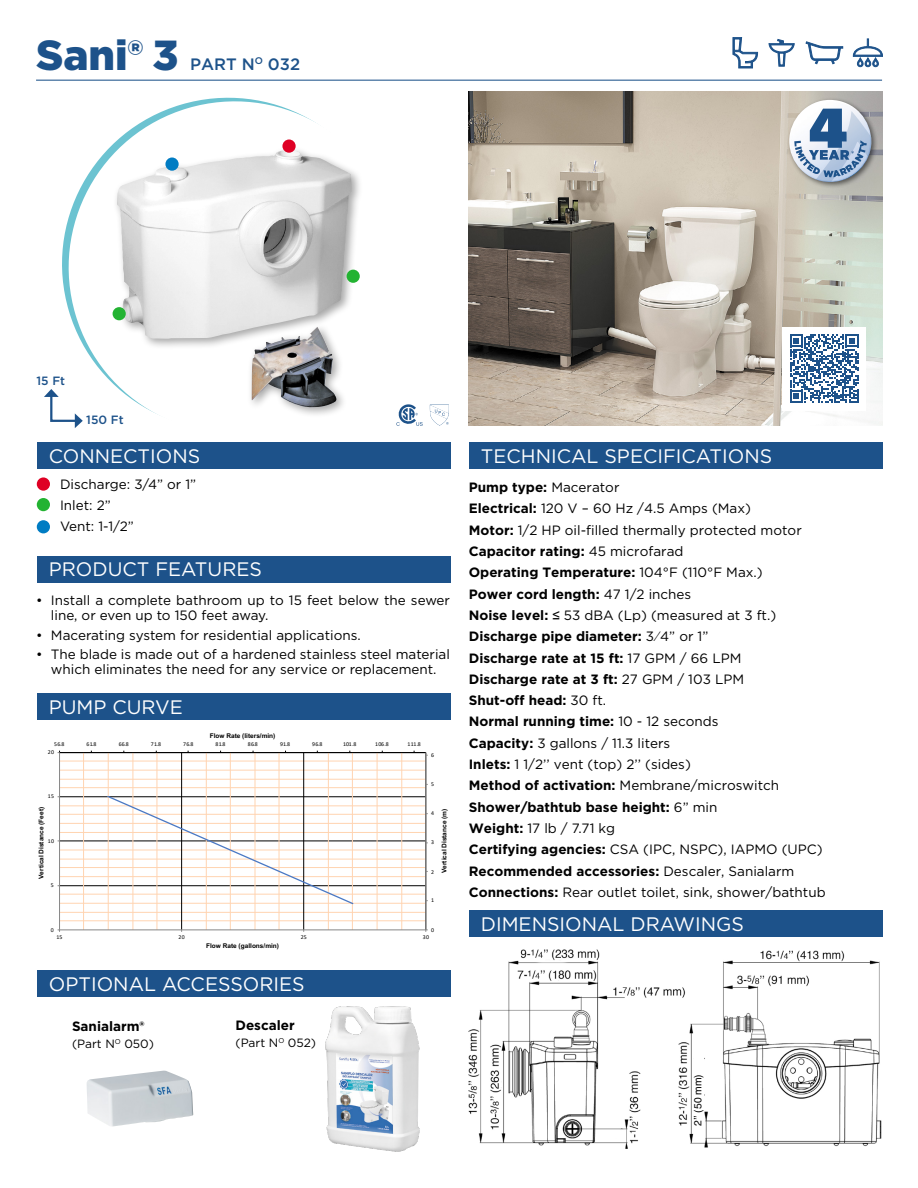
<style>
.page{position:relative;width:918px;height:1188px;background:#fff}
.page>*{position:absolute;margin:0;border:0;box-sizing:border-box;transform-origin:0 0}
.t1{font:900 42px "Gotham";color:#1d528a}
.t2{font:19.5px "Gotham";color:#fff}
.t3{font:500 16.5px "Gotham";color:#1d528a}
.t4{font:13.5px/21.3px "Gotham";color:#000}
.t5{font:700 13.5px "Gotham";color:#000}
.t6{font:12px "Gotham";color:#000}
.t7{font:500 12px "Gotham";color:#1d528a}
.t8{font:10.35px "Helvetica";color:#000}
.t9{font:700 6.45px "Arial";color:#000}
.t10{font:5.85px "Calibri";letter-spacing:.05em;color:#000}
.s1{font-weight:700}
.s2{font-family:"Arial"}
</style>
<div class="page">
<svg style="left:62px;top:97px;width:256px;height:319px"></svg>
<hr style="left:36px;top:80px;width:846px;height:1px;background:#1d528a">
<svg style="left:768px;top:39px;width:27px;height:42px"></svg>
<svg style="left:853px;top:38px;width:30px;height:30px"></svg>
<svg style="left:806px;top:41px;width:37px;height:23px"></svg>
<svg style="left:732px;top:37px;width:26px;height:32px"></svg>
<img style="left:469px;top:91px;width:414px;height:335px">
<div style="left:787px;top:97px;width:91px;height:92px;background:#000;opacity:.55"></div>
<img style="left:789px;top:100px;width:82px;height:82px;border-radius:41px">
<svg style="left:794px;top:109px;width:77px;height:73px"></svg>
<svg style="left:44px;top:389px;width:39px;height:39px"></svg>
<svg style="left:396px;top:404px;width:27px;height:22px"></svg>
<svg style="left:430px;top:405px;width:19px;height:21px"></svg>
<div style="left:37px;top:556px;width:414px;height:27px;background:#1d528a"></div>
<div style="left:469px;top:442px;width:414px;height:27px;background:#1d528a"></div>
<div style="left:37px;top:442px;width:414px;height:27px;background:#1d528a"></div>
<div style="left:37px;top:693px;width:414px;height:27px;background:#1d528a"></div>
<div style="left:37px;top:970px;width:414px;height:27px;background:#1d528a"></div>
<div style="left:469px;top:910px;width:414px;height:27px;background:#1d528a"></div>
<img style="left:325px;top:1006px;width:95px;height:146px">
<div style="left:37px;top:498px;width:13px;height:13px;background:#23b332;border-radius:50%"></div>
<div style="left:37px;top:520px;width:13px;height:13px;background:#007cc3;border-radius:50%"></div>
<div style="left:37px;top:477px;width:13px;height:14px;background:#df0024;border-radius:50%"></div>
<div style="left:112px;top:146px;width:250px;height:204px;background:#000;opacity:.35"></div>
<img style="left:117px;top:150px;width:234px;height:189px">
<div style="left:113px;top:307px;width:13px;height:13px;background:#23b332;border-radius:50%"></div>
<div style="left:347px;top:270px;width:13px;height:13px;background:#23b332;border-radius:50%"></div>
<div style="left:165px;top:157px;width:14px;height:14px;background:#007cc3;border-radius:50%"></div>
<div style="left:282px;top:139px;width:14px;height:14px;background:#df0024;border-radius:50%"></div>
<div style="left:247px;top:323px;width:100px;height:96px;background:#000;opacity:.35"></div>
<img style="left:252px;top:327px;width:85px;height:81px">
<svg style="left:57px;top:750px;width:371px;height:182px"></svg>
<img style="left:699px;top:950px;width:183px;height:198px">
<img style="left:468px;top:949px;width:231px;height:200px">
<svg style="left:808px;top:1015px;width:9px;height:3px"></svg>
<div style="left:694px;top:1052px;width:10px;height:87px;background:#fff"></div>
<img style="left:87px;top:1071px;width:106px;height:56px">
<div style="left:782px;top:327px;width:84px;height:83px;background:#fff"></div>
<svg style="left:790px;top:334px;width:69px;height:69px"></svg>
<h1 class="t1" style="left:36px;top:26px;width:144px">Sani® 3</h1>
<p class="t3" style="left:190px;top:53px;width:112px">PART N<sup>O</sup> 032</p>
<p class="t7" style="left:37px;top:373px;width:30px">15 Ft</p>
<p class="t7" style="left:86px;top:412px;width:39px">150 Ft</p>
<h2 class="t2" style="left:49px;top:443px;width:153px">CONNECTIONS</h2>
<h2 class="t2" style="left:481px;top:443px;width:293px">TECHNICAL SPECIFICATIONS</h2>
<p class="t4" style="left:60px;top:473px;width:138px">Discharge: 3/4” or 1”<br>Inlet: 2”<br>Vent: 1-1/2”</p>
<h2 class="t2" style="left:49px;top:557px;width:215px">PRODUCT FEATURES</h2>
<p class="t4" style="left:51px;top:593px;width:401px;line-height:15px;text-indent:-15px">• Install a complete bathroom up to 15 feet below the sewer line, or even up to 150 feet away.</p>
<p class="t4" style="left:36px;top:624px;width:326px">• Macerating system for residential applications.</p>
<p class="t4" style="left:36px;top:647px;width:415px;line-height:15px;text-align:center">• The blade is made out of a hardened stainless steel material which eliminates the need for any service or replacement.</p>
<h2 class="t2" style="left:49px;top:695px;width:136px">PUMP CURVE</h2>
<p class="t9" style="left:210px;top:731px;width:67px">Flow Rate (liters/min)</p>
<p class="t10" style="left:54px;top:740px;width:12px">56.8</p>
<p class="t10" style="left:86px;top:740px;width:12px">61.8</p>
<p class="t10" style="left:119px;top:740px;width:12px">66.8</p>
<p class="t10" style="left:151px;top:740px;width:12px">71.8</p>
<p class="t10" style="left:183px;top:740px;width:12px">76.8</p>
<p class="t10" style="left:215px;top:740px;width:12px">81.8</p>
<p class="t10" style="left:248px;top:740px;width:12px">86.8</p>
<p class="t10" style="left:280px;top:740px;width:12px">91.8</p>
<p class="t10" style="left:312px;top:740px;width:12px">96.8</p>
<p class="t10" style="left:343px;top:740px;width:15px">101.8</p>
<p class="t10" style="left:375px;top:740px;width:15px">106.8</p>
<p class="t10" style="left:408px;top:740px;width:15px">111.8</p>
<p class="t10" style="left:48px;top:748px;width:8px">20</p>
<p class="t10" style="left:48px;top:792px;width:8px">15</p>
<p class="t9" style="left:37px;top:879px;width:73px;rotate:-90deg">Vertical Distance (Feet)</p>
<p class="t10" style="left:48px;top:837px;width:8px">10</p>
<p class="t10" style="left:51px;top:881px;width:4px">5</p>
<p class="t10" style="left:51px;top:926px;width:4px">0</p>
<p class="t10" style="left:431px;top:751px;width:4px">6</p>
<p class="t10" style="left:431px;top:780px;width:4px">5</p>
<p class="t9" style="left:440px;top:873px;width:66px;rotate:-90deg">Vertical Distance (m)</p>
<p class="t10" style="left:431px;top:809px;width:4px">4</p>
<p class="t10" style="left:431px;top:838px;width:4px">3</p>
<p class="t10" style="left:431px;top:868px;width:4px">2</p>
<p class="t10" style="left:431px;top:896px;width:4px">1</p>
<p class="t10" style="left:431px;top:926px;width:4px">0</p>
<p class="t10" style="left:56px;top:933px;width:8px">15</p>
<p class="t10" style="left:179px;top:933px;width:8px">20</p>
<p class="t10" style="left:301px;top:933px;width:8px">25</p>
<p class="t10" style="left:423px;top:933px;width:8px">30</p>
<p class="t9" style="left:206px;top:942px;width:74px">Flow Rate (gallons/min)</p>
<h2 class="t2" style="left:49px;top:971px;width:257px">OPTIONAL ACCESSORIES</h2>
<p class="t5" style="left:72px;top:1017px;width:74px">Sanialarm®</p>
<p class="t6" style="left:72px;top:1036px;width:84px">(Part N<sup>O</sup> 050)</p>
<p class="t5" style="left:236px;top:1016px;width:61px">Descaler</p>
<p class="t6" style="left:236px;top:1035px;width:82px">(Part N<sup>O</sup> 052)</p>
<p class="t4" style="left:469px;top:476px;width:358px"><span class="s1">Pump type:</span> Macerator<br><span class="s1">Electrical:</span> 120 V – 60 Hz /4.5 Amps (Max)<br><span class="s1">Motor:</span> 1/2 HP oil-filled thermally protected motor <span class="s1">Capacitor rating:</span> 45 microfarad<br><span class="s1">Operating Temperature:</span> 104°F (110°F Max.)<br><span class="s1">Power cord length:</span> 47 1/2 inches<br><span class="s1">Noise level:</span> <span class="s2">≤</span> 53 dBA (Lp) (measured at 3 ft.)<br><span class="s1">Discharge pipe diameter:</span> 3⁄4” or 1”<br><span class="s1">Discharge rate at 15 ft:</span> 17 GPM / 66 LPM<br><span class="s1">Discharge rate at 3 ft:</span> 27 GPM / 103 LPM<br><span class="s1">Shut-off head:</span> 30 ft.<br><span class="s1">Normal running time:</span> 10 - 12 seconds<br><span class="s1">Capacity:</span> 3 gallons / 11.3 liters<br><span class="s1">Inlets:</span> 1 1/2’’ vent (top) 2’’ (sides)<br><span class="s1">Method of activation:</span> Membrane/microswitch <span class="s1">Shower/bathtub base height:</span> 6” min<br><span class="s1">Weight:</span> 17 lb / 7.71 kg<br><span class="s1">Certifying agencies:</span> CSA (IPC, NSPC), IAPMO (UPC)<br><span class="s1">Recommended accessories:</span> Descaler, Sanialarm <span class="s1">Connections:</span> Rear outlet toilet, sink, shower/bathtub</p>
<h2 class="t2" style="left:481px;top:912px;width:265px">DIMENSIONAL DRAWINGS</h2>
<p class="t8" style="left:690px;top:1126px;width:53px;rotate:-90deg">2’’ (50 mm)</p>
</div>
